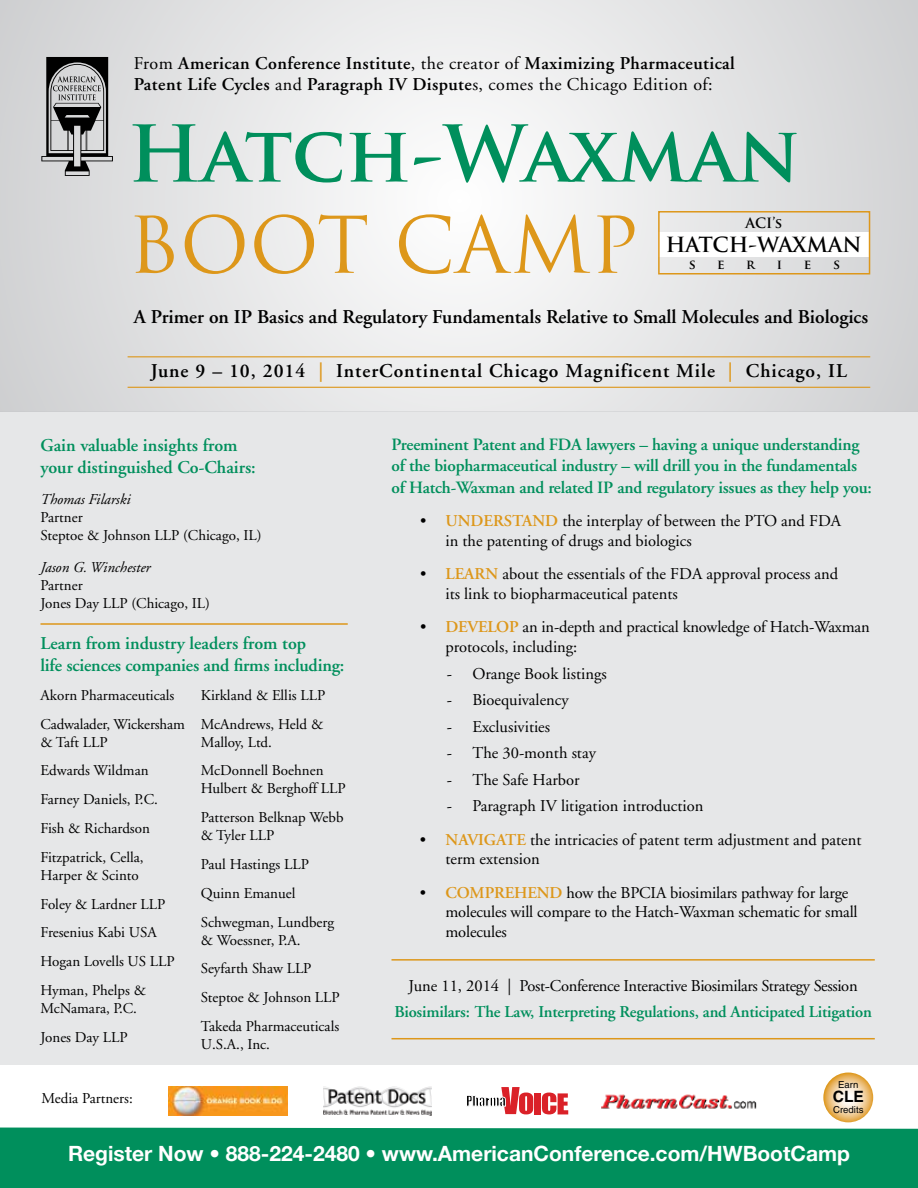
<style>
.page{position:relative;width:918px;height:1188px;background:#fff}
.page>*{position:absolute;margin:0;border:0;box-sizing:border-box;transform-origin:0 0}
.t1{font:700 76.05px "Trajan Pro";color:#008f5c}
.t2{font:76.05px "Trajan Pro";color:#dd971a}
.t3{font:700 21px "Helvetica Neue";color:#fff}
.t4{font:700 20.4px "Trajan Pro";color:#000}
.t5{font:600 19.5px "Adobe Garamond";color:#000}
.t6{font:600 19.5px "Adobe Garamond";letter-spacing:.05em;color:#000}
.t7{font:600 18px/21.6px "Adobe Garamond";letter-spacing:.025em;color:#000}
.t8{font:600 18px/21.6px "Adobe Garamond";color:#008f5c}
.t9{font:600 17.25px/21.1px "Adobe Garamond";letter-spacing:-.01em;color:#008f5c}
.t10{font:16.5px/19.8px "Adobe Garamond";color:#000}
.t11{font:600 16.5px "Adobe Garamond";letter-spacing:-.01em;color:#008f5c}
.t12{font:16.5px "Adobe Garamond";letter-spacing:-.02em;color:#000}
.t13{font:700 15.6px "Helvetica";color:#000}
.t14{font:15px/28.8px "Adobe Garamond";color:#000}
.t15{font:italic 15px "Adobe Garamond";color:#000}
.t16{font:700 13.8px "Trajan Pro";color:#000}
.t17{font:700 13.05px "Trajan Pro";color:#000}
.t18{font:9.6px "Helvetica";color:#000}
.s1{font-weight:400}
.s2{color:#dd971a}
.s3{font-weight:600;color:#dd971a}
</style>
<div class="page">
<div style="left:0;top:412px;width:918px;height:653px;background:#e6e7e8"></div>
<svg style="left:0;top:0;width:918px;height:412px;fill:#e6e6e7"></svg>
<div style="left:0;top:1128px;width:918px;height:60px;background:#008f5c"></div>
<svg style="left:41px;top:57px;width:72px;height:119px;background:#8b8c8d"></svg>
<svg style="left:823px;top:1073px;width:50px;height:49px;background:#eeca91"></svg>
<div style="left:658px;top:232px;width:211px;height:25px;background:#fff"></div>
<div style="left:658px;top:211px;width:212px;height:63px;border:2px solid #dd971a"></div>
<hr style="left:128px;top:356px;width:742px;height:1px;background:#dd971a">
<hr style="left:128px;top:387px;width:742px;height:1px;background:#dd971a">
<hr style="left:392px;top:1038px;width:483px;height:1px;background:#dd971a">
<hr style="left:40px;top:623px;width:308px;height:2px;background:#dd971a">
<hr style="left:392px;top:959px;width:483px;height:2px;background:#dd971a">
<img style="left:168px;top:1086px;width:120px;height:29px">
<img style="left:323px;top:1086px;width:108px;height:29px">
<div style="left:534px;top:1093px;width:7px;height:21px;background:#da2128"></div>
<svg style="left:542px;top:1093px;width:26px;height:21px"></svg>
<svg style="left:467px;top:1087px;width:66px;height:27px"></svg>
<img style="left:602px;top:1094px;width:155px;height:15px">
<p class="t7" style="left:134px;top:52px;width:603px"><span class="s1">From</span> American Conference Institute<span class="s1">, the creator of</span> Maximizing Pharmaceutical<br>Patent Life Cycles <span class="s1">and</span> Paragraph IV Dispute<span class="s1">s, comes the Chicago Edition of:</span></p>
<h1 class="t1" style="left:128px;top:107px;width:675px">Hatch-Waxman</h1>
<h1 class="t2" style="left:128px;top:197px;width:513px">BOOT CAMP</h1>
<h3 class="t5" style="left:134px;top:306px;width:736px">A Primer on IP Basics and Regulatory Fundamentals Relative to Small Molecules and Biologics</h3>
<p class="t16" style="left:745px;top:214px;width:38px">ACI’s</p>
<h3 class="t4" style="left:666px;top:232px;width:197px">HATCH-WAXMAN</h3>
<p class="t17" style="left:689px;top:256px;width:9px">s</p>
<p class="t17" style="left:717px;top:256px;width:9px">e</p>
<p class="t17" style="left:746px;top:256px;width:10px">r</p>
<p class="t17" style="left:777px;top:256px;width:7px">i</p>
<p class="t17" style="left:804px;top:256px;width:9px">e</p>
<p class="t17" style="left:833px;top:256px;width:9px">s</p>
<h3 class="t6" style="left:151px;top:360px;width:697px">June 9 – 10, 2014 <span class="s2">|</span> InterContinental Chicago Magnificent Mile <span class="s2">|</span> Chicago, IL</h3>
<p class="t8" style="left:40px;top:435px;width:217px">Gain valuable insights from your distinguished Co-Chairs:</p>
<p class="t15" style="left:40px;top:491px;width:92px">Thomas Filarski</p>
<p class="t14" style="left:40px;top:509px;width:223px;line-height:18px">Partner<br>Steptoe &amp; Johnson LLP (Chicago, IL)</p>
<p class="t15" style="left:40px;top:559px;width:112px">Jason G. Winchester</p>
<p class="t14" style="left:40px;top:576px;width:171px;line-height:18px">Partner<br>Jones Day LLP (Chicago, IL)</p>
<p class="t8" style="left:40px;top:633px;width:306px">Learn from industry leaders from top<br>life sciences companies and firms including:</p>
<p class="t14" style="left:40px;top:681px;width:146px">Akorn Pharmaceuticals<br>Cadwalader, Wickersham</p>
<p class="t14" style="left:40px;top:728px;width:119px">&amp; Taft LLP<br>Edwards Wildman<br>Farney Daniels, P.C.<br>Fish &amp; Richardson<br>Fitzpatrick, Cella,</p>
<p class="t14" style="left:40px;top:861px;width:136px">Harper &amp; Scinto<br>Foley &amp; Lardner LLP<br>Fresenius Kabi USA<br>Hogan Lovells US LLP<br>Hyman, Phelps &amp;</p>
<p class="t14" style="left:40px;top:994px;width:98px">McNamara, P.C.<br>Jones Day LLP</p>
<p class="t14" style="left:201px;top:681px;width:126px">Kirkland &amp; Ellis LLP<br>McAndrews, Held &amp;</p>
<p class="t14" style="left:201px;top:728px;width:124px">Malloy, Ltd.<br>McDonnell Boehnen</p>
<p class="t14" style="left:201px;top:775px;width:146px">Hulbert &amp; Berghoff LLP<br>Patterson Belknap Webb</p>
<p class="t14" style="left:201px;top:821px;width:135px">&amp; Tyler LLP<br>Paul Hastings LLP<br>Quinn Emanuel<br>Schwegman, Lundberg</p>
<p class="t14" style="left:201px;top:926px;width:140px">&amp; Woessner, P.A.<br>Seyfarth Shaw LLP<br>Steptoe &amp; Johnson LLP<br>Takeda Pharmaceuticals</p>
<p class="t14" style="left:201px;top:1030px;width:71px">U.S.A., Inc.</p>
<p class="t14" style="left:42px;top:1085px;width:93px">Media Partners:</p>
<p class="t9" style="left:392px;top:435px;width:482px">Preeminent Patent and FDA lawyers – having a unique understanding of the biopharmaceutical industry – will drill you in the fundamentals of Hatch-Waxman and related IP and regulatory issues as they help you:</p>
<p class="t10" style="left:445px;top:511px;width:397px;text-indent:-25px">• <span class="s3">UNDERSTAND</span> the interplay of between the PTO and FDA in the patenting of drugs and biologics</p>
<p class="t10" style="left:445px;top:564px;width:394px;text-indent:-25px">• <span class="s3">LEARN</span> about the essentials of the FDA approval process and its link to biopharmaceutical patents</p>
<p class="t10" style="left:445px;top:617px;width:426px;text-indent:-25px">• <span class="s3">DEVELOP</span> an in-depth and practical knowledge of Hatch-Waxman protocols, including:</p>
<p class="t10" style="left:447px;top:664px;width:161px">- Orange Book listings</p>
<p class="t10" style="left:447px;top:690px;width:123px">- Bioequivalency</p>
<p class="t10" style="left:447px;top:717px;width:105px">- Exclusivities</p>
<p class="t10" style="left:447px;top:743px;width:150px">- The 30-month stay</p>
<p class="t10" style="left:447px;top:770px;width:134px">- The Safe Harbor</p>
<p class="t10" style="left:447px;top:797px;width:258px">- Paragraph IV litigation introduction</p>
<p class="t10" style="left:445px;top:830px;width:417px;text-indent:-25px">• <span class="s3">NAVIGATE</span> the intricacies of patent term adjustment and patent term extension</p>
<p class="t10" style="left:445px;top:883px;width:414px;text-indent:-25px">• <span class="s3">COMPREHEND</span> how the BPCIA biosimilars pathway for large molecules will compare to the Hatch-Waxman schematic for small molecules</p>
<p class="t12" style="left:409px;top:977px;width:451px">June 11, 2014 | Post-Conference Interactive Biosimilars Strategy Session</p>
<p class="t11" style="left:394px;top:1003px;width:479px">Biosimilars: The Law, Interpreting Regulations, and Anticipated Litigation</p>
<p class="t18" style="left:838px;top:1079px;width:22px">Earn</p>
<p class="t13" style="left:833px;top:1087px;width:33px">CLE</p>
<p class="t18" style="left:833px;top:1104px;width:32px">Credits</p>
<h2 class="t3" style="left:68px;top:1141px;width:783px">Register Now • 888-224-2480 • www.AmericanConference.com/HWBootCamp</h2>
</div>
